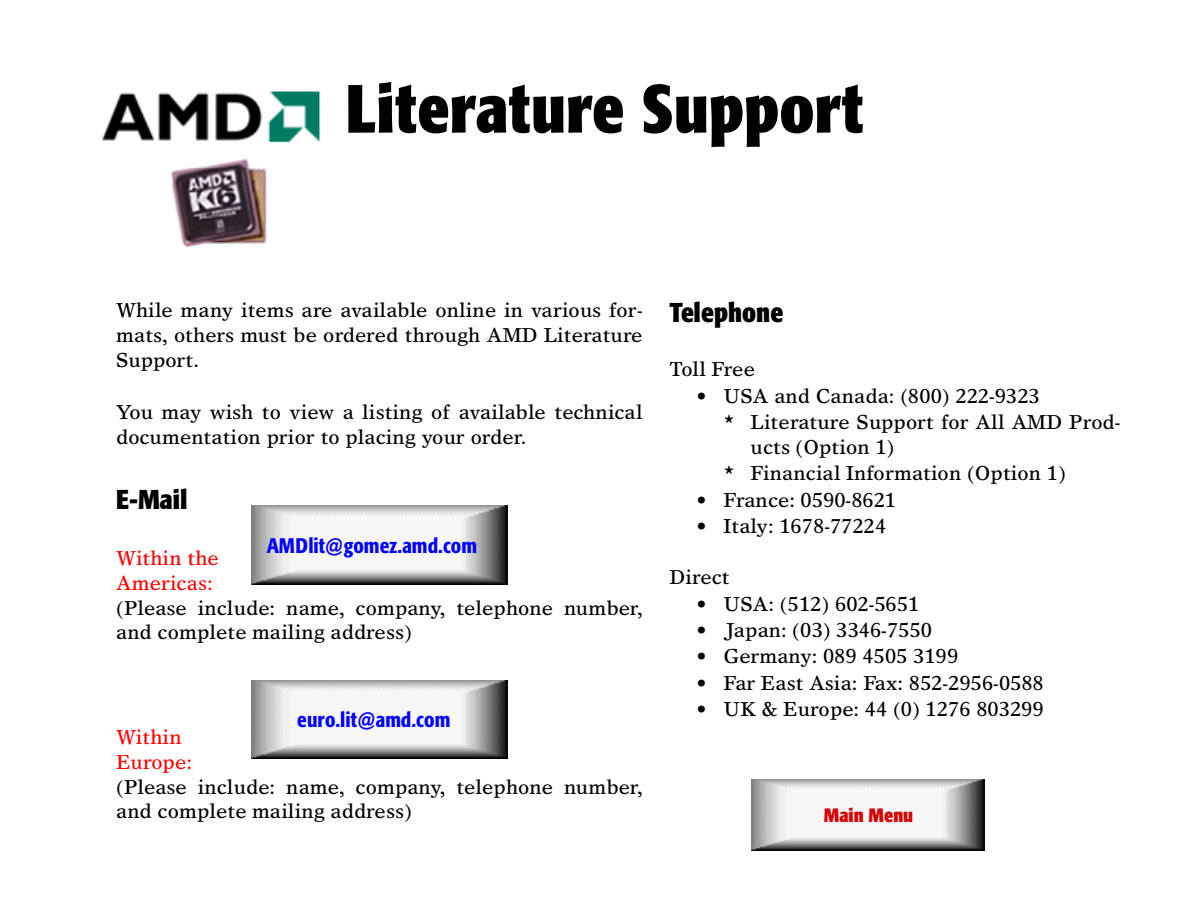
<style>
.page{position:relative;width:1188px;height:918px;background:#fff}
.page>*{position:absolute;margin:0;border:0;box-sizing:border-box;transform-origin:0 0}
.t1{font:700 condensed 67.35px "Formata";color:#000}
.t2{font:700 condensed 27px "Formata";color:#000}
.t3{font:500 condensed 20.85px "Formata";letter-spacing:.01em;color:#00f}
.t4{font:20.1px/24.9px "Times Europa";color:#000}
.t5{font:20.1px/24.9px "Times Europa";color:#f00}
.t6{font:20.1px "Times Europa";letter-spacing:-.02em;color:#000}
.t7{font:700 condensed 19.2px "Formata";color:#d90000}
</style>
<div class="page">
<img style="left:171px;top:158px;width:96px;height:89px">
<img style="left:102px;top:91px;width:218px;height:52px">
<img style="left:251px;top:506px;width:256px;height:78px">
<img style="left:251px;top:680px;width:256px;height:78px">
<img style="left:751px;top:780px;width:233px;height:71px">
<h1 class="t1" style="left:346px;top:67px;width:520px">Literature Support</h1>
<p class="t4" style="left:116px;top:297px;width:528px;text-align:justify">While many items are available online in various for&shy;mats, others must be ordered through AMD Literature Support.</p>
<p class="t4" style="left:116px;top:399px;width:528px">You may wish to view a listing of available technical documentation prior to placing your order.</p>
<h2 class="t2" style="left:116px;top:483px;width:73px">E-Mail</h2>
<p class="t3" style="left:267px;top:533px;width:212px">AMDlit@gomez.amd.com</p>
<p class="t5" style="left:116px;top:545px;width:104px">Within the<br>Americas:</p>
<p class="t4" style="left:116px;top:595px;width:528px;line-height:24.5px">(Please include: name, company, telephone number, and complete mailing address)</p>
<p class="t3" style="left:297px;top:707px;width:155px">euro.lit@amd.com</p>
<p class="t5" style="left:116px;top:725px;width:77px;line-height:24.5px">Within<br>Europe:</p>
<p class="t4" style="left:116px;top:774px;width:528px">(Please include: name, company, telephone number, and complete mailing address)</p>
<h2 class="t2" style="left:670px;top:295px;width:115px">Telephone</h2>
<p class="t6" style="left:670px;top:357px;width:87px">Toll Free</p>
<p class="t4" style="left:724px;top:382px;width:398px;line-height:26.7px;text-indent:-27px">• USA and Canada: (800) 222-9323<br>* Literature Support for All AMD Prod-</p>
<p class="t4" style="left:724px;top:434px;width:344px;line-height:26.2px;text-indent:27px">ucts (Option 1)<br>* Financial Information (Option 1)</p>
<p class="t4" style="left:697px;top:487px;width:201px">• France: 0590-8621</p>
<p class="t4" style="left:697px;top:513px;width:191px">• Italy: 1678-77224</p>
<p class="t4" style="left:670px;top:564px;width:62px">Direct</p>
<p class="t4" style="left:697px;top:591px;width:224px">• USA: (512) 602-5651</p>
<p class="t4" style="left:697px;top:617px;width:237px">• Japan: (03) 3346-7550</p>
<p class="t4" style="left:697px;top:644px;width:263px">• Germany: 089 4505 3199</p>
<p class="t4" style="left:697px;top:670px;width:349px">• Far East Asia: Fax: 852-2956-0588</p>
<p class="t4" style="left:697px;top:696px;width:349px">• UK &amp; Europe: 44 (0) 1276 803299</p>
<p class="t7" style="left:824px;top:803px;width:91px">Main Menu</p>
</div>
